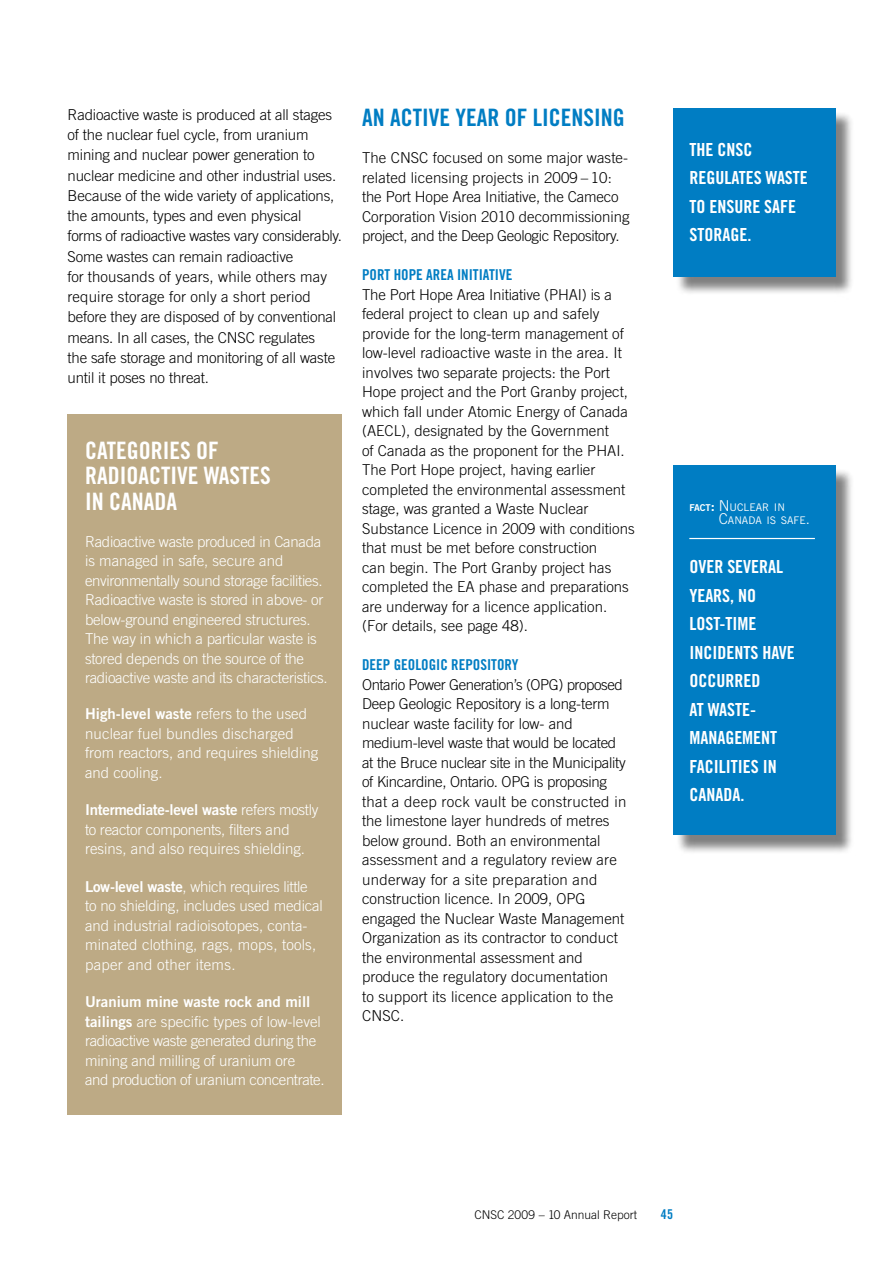
<style>
.page{position:relative;width:893px;height:1263px;background:#fff}
.page>*{position:absolute;margin:0;border:0;box-sizing:border-box;transform-origin:0 0}
.t1{font:24px/25.5px "Trade Gothic Bold Cond Twenty";color:#fff}
.t2{font:24px "Trade Gothic Bold Cond Twenty";color:#007dc3}
.t3{font:18px/28.5px "Trade Gothic Bold Cond Twenty";color:#fff}
.t4{font:300 15px/19.5px "Trade Gothic";color:#000}
.t5{font:300 15px/19.5px "Trade Gothic";letter-spacing:-.015em;color:#fff}
.t6{font:300 15px/19.5px "Trade Gothic";letter-spacing:.01em;color:#fff}
.t7{font:15px "Trade Gothic Bold Two";color:#fff}
.t8{font:15px "Trade Gothic Bold Cond Twenty";color:#007dc3}
.t9{font:15px "Trade Gothic Bold Two";letter-spacing:-.02em;color:#fff}
.t10{font:13.5px "Trade Gothic Bold Cond Twenty";color:#007dc3}
.t11{font:300 12px "Trade Gothic";color:#000}
.t12{font:10.5px/13.5px "Trade Gothic";color:#fff}
.s1{font-family:"Trade Gothic";font-weight:300}
.s2{font-family:"Trade Gothic Bold Two";font-weight:400}
.s3{font-family:"Trade Gothic Bold Two";font-size:9.45px}
.s4{font-family:"Trade Gothic Bold Two";font-size:13.5px}
.s5{font-weight:300;font-size:15px}
</style>
<div class="page">
<div style="left:68px;top:414px;width:274px;height:700px;background:#bdaa85"></div>
<div style="left:675px;top:468px;width:185px;height:393px;background:#000;opacity:.5"></div>
<div style="left:673px;top:465px;width:162px;height:370px;background:#007dc3"></div>
<hr style="left:689px;top:538px;width:126px;height:1px;background:#fff">
<div style="left:675px;top:110px;width:185px;height:195px;background:#000;opacity:.5"></div>
<div style="left:673px;top:108px;width:162px;height:169px;background:#007dc3"></div>
<p class="t4" style="left:68px;top:104px;width:276px;line-height:20.2px">Radioactive waste is produced at all stages of the nuclear fuel cycle, from uranium mining and nuclear power generation to nuclear medicine and other industrial uses.<br>Because of the wide variety of applications, the amounts, types and even physical<br>forms of radioactive wastes vary considerably.<br>Some wastes can remain radioactive<br>for thousands of years, while others may require storage for only a short period before they are disposed of by conventional means. I n all cases, the CNSC regulates<br>the safe storage and monitoring of all waste until it poses no threat.</p>
<h1 class="t1" style="left:85px;top:437px;width:187px">CATEGORIES OF<br>RADIOACTIVE WASTES<br>IN CANADA</h1>
<p class="t5" style="left:85px;top:531px;width:244px">Radioactive waste produced in Canada is managed in safe, secure and environmentally sound storage facilities.<br>Radioactive waste is stored in above- or below-ground engineered structures.<br>The way in which a particular waste is stored depends on the source of the radioactive waste and its characteristics.</p>
<p class="t7" style="left:85px;top:704px;width:224px">High-level waste <span class="s1">refers to the used</span></p>
<p class="t6" style="left:85px;top:723px;width:235px">nuclear fuel bundles discharged from reactors, and requires shielding and cooling.</p>
<p class="t9" style="left:85px;top:800px;width:235px">Intermediate-level waste <span class="s1">refers mostly</span></p>
<p class="t5" style="left:85px;top:819px;width:222px">to reactor components, filters and resins, and also requires shielding.</p>
<p class="t5" style="left:85px;top:876px;width:239px"><span class="s2">Low-level waste</span>, which requires little to no shielding, includes used medical and industrial radioisotopes, conta&shy;minated clothing, rags, mops, tools, paper and other items.</p>
<p class="t7" style="left:85px;top:992px;width:227px">Uranium mine waste rock and mill</p>
<p class="t5" style="left:85px;top:1011px;width:241px"><span class="s2">tailings</span> are specific types of low-level radioactive waste generated during the mining and milling of uranium ore<br>and production of uranium concentrate.</p>
<h1 class="t2" style="left:362px;top:103px;width:264px">AN ACTIVE YEAR OF LICENSING</h1>
<p class="t4" style="left:362px;top:148px;width:269px">The CNSC focused on some major waste&shy;related licensing projects in 2009 – 10: the Port Hope Area I nitiative, the Cameco Corporation Vision 2010 decommissioning project, and the Deep Geologic Repository.</p>
<p class="t8" style="left:362px;top:266px;width:152px">PORT HOPE AREA INITIATIVE</p>
<p class="t4" style="left:362px;top:284px;width:274px">The Port Hope Area I nitiative (PHAI ) is a federal project to clean up and safely provide for the long-term management of low-level radioactive waste in the area. It involves two separate projects: the Port Hope project and the Port Granby project, which fall under Atomic Energy of Canada (AECL), designated by the Government<br>of Canada as the proponent for the PHAI .<br>The Port Hope project, having earlier completed the environmental assessment stage, was granted a Waste N uclear Substance Licence in 2009 with conditions that must be met before construction<br>can begin. The Port Granby project has completed the EA phase and preparations are underway for a licence application. (For details, see page 48).</p>
<p class="t8" style="left:362px;top:656px;width:158px">DEEP GEOLOGIC REPOSITORY</p>
<p class="t4" style="left:362px;top:674px;width:266px">Ontario Power Generation’s (OPG) proposed Deep Geologic Repository is a long-term nuclear waste facility for low- and medium-level waste that would be located at the Bruce nuclear site in the M unicipality of Kincardine, Ontario. OPG is proposing that a deep rock vault be constructed in the limestone layer hundreds of metres below ground. Both an environmental assessment and a regulatory review are underway for a site preparation and construction licence. I n 2009, OPG engaged the N uclear Waste Management Organization as its contractor to conduct the environmental assessment and produce the regulatory documentation<br>to support its licence application to the CNSC.</p>
<p class="t3" style="left:689px;top:135px;width:120px">THE CNSC<br>REGULATES WASTE<br>TO ENSURE SAFE<br>STORAGE.</p>
<p class="t12" style="left:719px;top:500px;width:93px;text-indent:-29px"><span class="s3">fact</span><span class="s4">:</span> <span class="s5">N</span>UCLEAR IN<br><span class="s5">C</span>ANADA IS SAFE<span class="s5">.</span></p>
<p class="t3" style="left:689px;top:552px;width:107px">OVER SEVERAL<br>YEARS, NO<br>LOST-TIME<br>INCIDENTS HAVE<br>OCCURRED<br>AT WASTE-<br>MANAGEMENT<br>FACILITIES IN<br>CANADA.</p>
<p class="t11" style="left:475px;top:1208px;width:164px">CNSC 2009 – 10 Annual Report</p>
<p class="t10" style="left:661px;top:1206px;width:14px">45</p>
</div>
